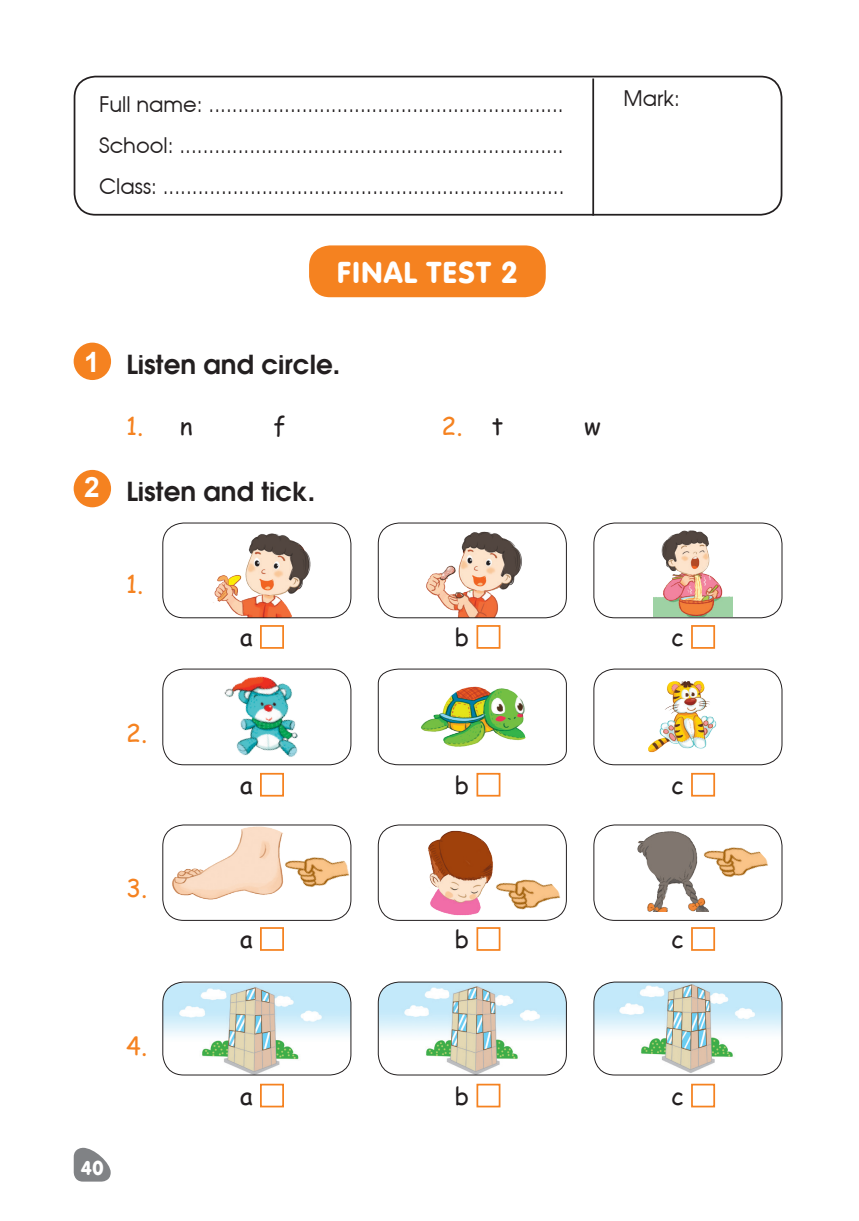
<style>
.page{position:relative;width:859px;height:1221px;background:#fff}
.page>*{position:absolute;margin:0;border:0;box-sizing:border-box;transform-origin:0 0}
.t1{font:500 31.5px "Vn Vogue";color:#fff}
.t2{font:600 26.25px "Avant Garde";color:#231f20}
.t3{font:24.5px "Comic Sans MS";color:#f58220}
.t4{font:24.5px "Comic Sans MS";color:#231f20}
.t5{font:21px/41.1px "Avant Garde";color:#231f20;text-align:justify}
.t6{font:500 21px "Vn Vogue";color:#fff}
.s1{font-family:"Arial";font-weight:700;font-size:28px;color:#fff}
.s2{font-family:"Arial";font-weight:700}
.s3{color:#231f20}
</style>
<div class="page">
<svg style="left:74px;top:1147px;width:37px;height:34px"></svg>
<div style="left:74px;top:342px;width:37px;height:38px;background:#f58220;border-radius:50%"></div>
<div style="left:74px;top:470px;width:37px;height:37px;background:#f58220;border-radius:50%"></div>
<img style="left:213px;top:533px;width:98px;height:83px">
<div style="left:162px;top:522px;width:189px;height:96px;border:1px solid #231f20;border-radius:21px"></div>
<img style="left:163px;top:826px;width:110px;height:94px">
<div style="left:162px;top:824px;width:189px;height:96px;border:1px solid #231f20;border-radius:21px"></div>
<img style="left:224px;top:676px;width:74px;height:81px">
<div style="left:162px;top:668px;width:189px;height:97px;border:1px solid #231f20;border-radius:21px"></div>
<img style="left:164px;top:983px;width:187px;height:91px">
<div style="left:162px;top:981px;width:189px;height:94px;border:1px solid #231f20;border-radius:21px"></div>
<img style="left:426px;top:531px;width:96px;height:85px">
<div style="left:377px;top:522px;width:189px;height:96px;border:1px solid #231f20;border-radius:21px"></div>
<svg style="left:377px;top:668px;width:190px;height:97px"></svg>
<img style="left:379px;top:982px;width:187px;height:92px">
<div style="left:377px;top:981px;width:189px;height:94px;border:1px solid #231f20;border-radius:21px"></div>
<div style="left:593px;top:522px;width:189px;height:96px;border:1px solid #231f20;border-radius:21px"></div>
<div style="left:593px;top:824px;width:189px;height:96px;border:1px solid #231f20;border-radius:21px"></div>
<div style="left:593px;top:668px;width:189px;height:97px;border:1px solid #231f20;border-radius:21px"></div>
<img style="left:595px;top:982px;width:186px;height:91px">
<div style="left:593px;top:981px;width:189px;height:94px;border:1px solid #231f20;border-radius:21px"></div>
<div style="left:260px;top:625px;width:24px;height:23px;border:2px solid #f58220"></div>
<div style="left:260px;top:772px;width:24px;height:24px;border:2px solid #f58220"></div>
<div style="left:260px;top:927px;width:24px;height:23px;border:2px solid #f58220"></div>
<div style="left:260px;top:1083px;width:24px;height:24px;border:2px solid #f58220"></div>
<div style="left:476px;top:625px;width:24px;height:23px;border:2px solid #f58220"></div>
<div style="left:476px;top:772px;width:24px;height:24px;border:2px solid #f58220"></div>
<div style="left:476px;top:927px;width:24px;height:23px;border:2px solid #f58220"></div>
<div style="left:476px;top:1083px;width:24px;height:24px;border:2px solid #f58220"></div>
<div style="left:690px;top:625px;width:24px;height:23px;border:2px solid #f58220"></div>
<div style="left:690px;top:772px;width:24px;height:24px;border:2px solid #f58220"></div>
<div style="left:690px;top:927px;width:24px;height:23px;border:2px solid #f58220"></div>
<div style="left:690px;top:1083px;width:24px;height:24px;border:2px solid #f58220"></div>
<img style="left:411px;top:824px;width:112px;height:96px">
<img style="left:648px;top:680px;width:69px;height:73px">
<img style="left:653px;top:530px;width:79px;height:86px">
<img style="left:621px;top:824px;width:88px;height:87px">
<img style="left:418px;top:668px;width:118px;height:89px">
<div style="left:309px;top:245px;width:236px;height:52px;background:#f58220;border-radius:21px"></div>
<div style="left:74px;top:76px;width:708px;height:139px;border:2px solid #231f20;border-radius:21px"></div>
<hr style="left:592px;top:78px;width:2px;height:137px;background:#231f20">
<img style="left:269px;top:829px;width:83px;height:87px">
<img style="left:482px;top:856px;width:83px;height:82px">
<img style="left:690px;top:824px;width:82px;height:82px">
<p class="t5" style="left:99px;top:82px;width:466px">Full name: .............................................................<br>School: ..................................................................<br>Class: .....................................................................</p>
<p class="t5" style="left:623px;top:76px;width:58px">Mark:</p>
<h1 class="t1" style="left:336px;top:252px;width:183px">FINAL TEST 2</h1>
<p class="t2" style="left:84px;top:343px;width:257px"><span class="s1">1</span> Listen and circle<span class="s2">.</span></p>
<p class="t3" style="left:126px;top:407px;width:68px">1. <span class="s3">n</span></p>
<p class="t4" style="left:273px;top:407px;width:14px">f</p>
<p class="t3" style="left:441px;top:407px;width:63px">2. <span class="s3">t</span></p>
<p class="t4" style="left:584px;top:407px;width:18px">w</p>
<p class="t2" style="left:84px;top:471px;width:232px"><span class="s1">2</span> Listen and tick<span class="s2">.</span></p>
<p class="t3" style="left:126px;top:566px;width:19px">1.</p>
<p class="t3" style="left:126px;top:715px;width:23px">2.</p>
<p class="t3" style="left:126px;top:869px;width:23px">3.</p>
<p class="t3" style="left:126px;top:1027px;width:23px">4.</p>
<p class="t6" style="left:80px;top:1153px;width:25px">40</p>
<p class="t4" style="left:240px;top:619px;width:14px">a</p>
<p class="t4" style="left:240px;top:767px;width:14px">a</p>
<p class="t4" style="left:240px;top:921px;width:14px">a</p>
<p class="t4" style="left:240px;top:1077px;width:14px">a</p>
<p class="t4" style="left:454px;top:619px;width:16px">b</p>
<p class="t4" style="left:454px;top:767px;width:16px">b</p>
<p class="t4" style="left:454px;top:921px;width:16px">b</p>
<p class="t4" style="left:454px;top:1077px;width:16px">b</p>
<p class="t4" style="left:671px;top:619px;width:14px">c</p>
<p class="t4" style="left:671px;top:767px;width:14px">c</p>
<p class="t4" style="left:671px;top:921px;width:14px">c</p>
<p class="t4" style="left:671px;top:1077px;width:14px">c</p>
</div>
